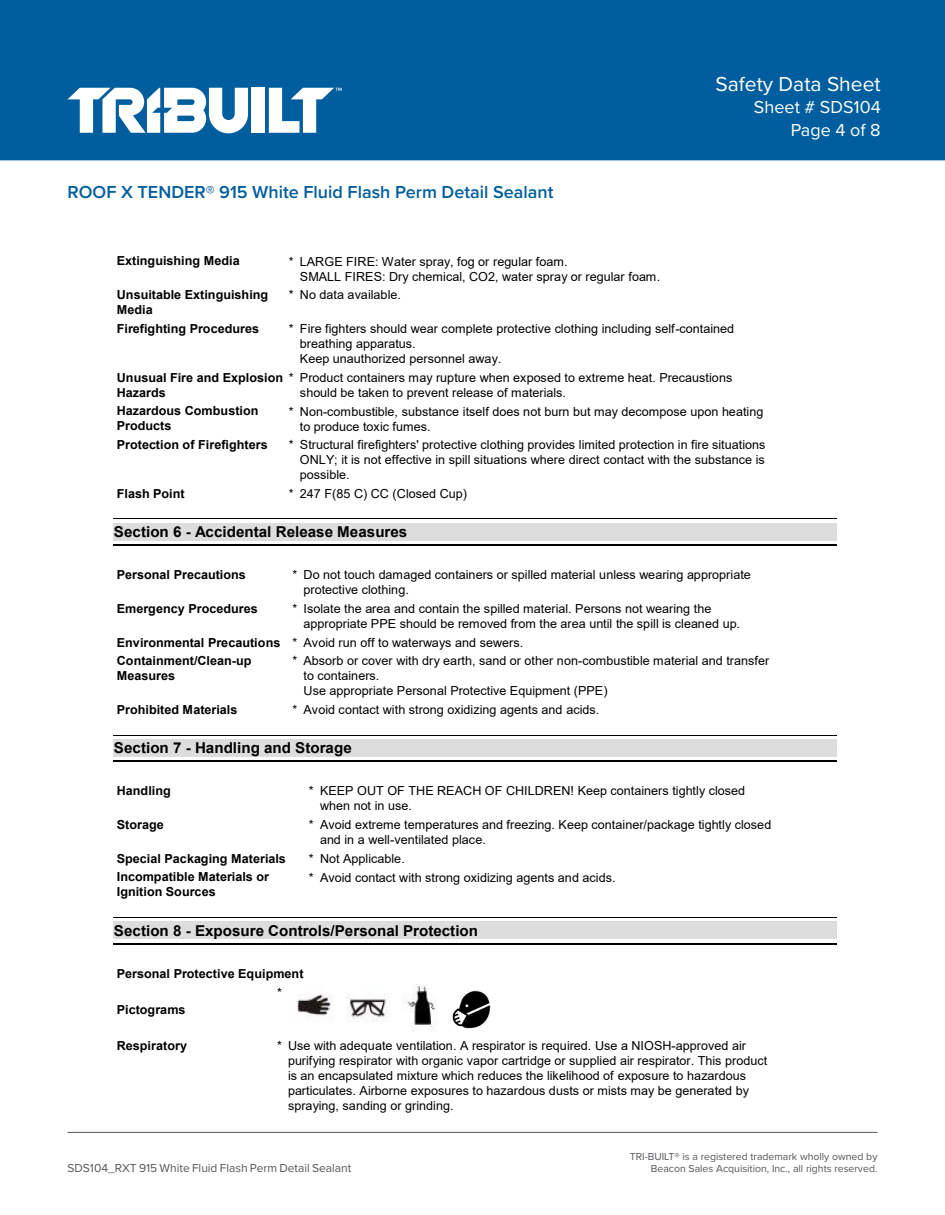
<style>
.page{position:relative;width:945px;height:1215px;background:#fff}
.page>*{position:absolute;margin:0;border:0;box-sizing:border-box;transform-origin:0 0}
.t1{font:21px "Proxima Nova";color:#fff}
.t2{font:600 18px "Proxima Nova";color:#005e9e}
.t3{font:18px/22.5px "Proxima Nova";color:#fff;text-align:right}
.t4{font:700 15px "Arial";color:#000}
.t5{font:12.45px/15px "Arial";color:#000}
.t6{font:700 12.45px/15px "Arial";color:#000}
.t7{font:12px "Proxima Nova";color:#535659}
.t8{font:10.5px/12px "Proxima Nova";color:#535659;text-align:right}
.s1{font-weight:400}
</style>
<div class="page">
<div style="left:113px;top:523px;width:724px;height:17px;background:#ddd"></div>
<hr style="left:113px;top:519px;width:724px;height:1px;background:#000">
<hr style="left:113px;top:544px;width:724px;height:2px;background:#000">
<div style="left:113px;top:739px;width:724px;height:18px;background:#ddd"></div>
<hr style="left:113px;top:735px;width:724px;height:1px;background:#000">
<hr style="left:113px;top:760px;width:724px;height:2px;background:#000">
<div style="left:113px;top:922px;width:724px;height:17px;background:#ddd"></div>
<hr style="left:113px;top:917px;width:724px;height:1px;background:#000">
<hr style="left:113px;top:943px;width:724px;height:2px;background:#000">
<img style="left:297px;top:994px;width:34px;height:22px">
<img style="left:346px;top:994px;width:42px;height:28px">
<img style="left:407px;top:984px;width:29px;height:47px">
<img style="left:452px;top:990px;width:39px;height:39px">
<div style="left:0;top:0;width:945px;height:160px;background:#005e9e"></div>
<hr style="left:68px;top:1132px;width:810px;height:1px;background:#535659">
<div style="left:252px;top:88px;width:13px;height:45px;background:#fff"></div>
<svg style="left:269px;top:88px;width:73px;height:45px"></svg>
<svg style="left:68px;top:88px;width:180px;height:45px"></svg>
<h2 class="t2" style="left:68px;top:179px;width:487px">ROOF X TENDER® 915 White Fluid Flash Perm Detail Sealant</h2>
<h1 class="t1" style="left:716px;top:68px;width:167px">Safety Data Sheet</h1>
<h2 class="t3" style="left:754px;top:95px;width:128px">Sheet # SDS104<br>Page 4 of 8</h2>
<p class="t6" style="left:117px;top:254px;width:124px">Extinguishing Media</p>
<p class="t5" style="left:300px;top:254px;width:362px;text-indent:-11px">* LARGE FIRE: Water spray, fog or regular foam.<br>SMALL FIRES: Dry chemical, CO2, water spray or regular foam.</p>
<p class="t6" style="left:117px;top:287px;width:153px">Unsuitable Extinguishing<br>Media</p>
<p class="t5" style="left:289px;top:287px;width:114px">* No data available.</p>
<p class="t6" style="left:117px;top:321px;width:144px">Firefighting Procedures</p>
<p class="t5" style="left:300px;top:321px;width:436px;text-indent:-11px">* Fire fighters should wear complete protective clothing including self-contained breathing apparatus.<br>Keep unauthorized personnel away.</p>
<p class="t6" style="left:117px;top:370px;width:168px">Unusual Fire and Explosion<br>Hazards</p>
<p class="t5" style="left:300px;top:370px;width:434px;text-indent:-11px">* Product containers may rupture when exposed to extreme heat. Precaustions should be taken to prevent release of materials.</p>
<p class="t6" style="left:117px;top:404px;width:143px">Hazardous Combustion<br>Products</p>
<p class="t5" style="left:300px;top:404px;width:465px;text-indent:-11px">* Non-combustible, substance itself does not burn but may decompose upon heating to produce toxic fumes.</p>
<p class="t6" style="left:117px;top:437px;width:152px">Protection of Firefighters</p>
<p class="t5" style="left:300px;top:437px;width:467px;text-align:justify;text-indent:-11px">* Structural firefighters' protective clothing provides limited protection in fire situations ONLY; it is not effective in spill situations where direct contact with the substance is possible.</p>
<p class="t6" style="left:117px;top:486px;width:69px">Flash Point</p>
<p class="t5" style="left:289px;top:486px;width:180px">* 247 F(85 C) CC (Closed Cup)</p>
<p class="t4" style="left:114px;top:521px;width:295px">Section 6 - Accidental Release Measures</p>
<p class="t6" style="left:117px;top:567px;width:131px">Personal Precautions</p>
<p class="t5" style="left:304px;top:567px;width:449px;text-indent:-11px">* Do not touch damaged containers or spilled material unless wearing appropriate protective clothing.</p>
<p class="t6" style="left:117px;top:601px;width:143px">Emergency Procedures</p>
<p class="t5" style="left:304px;top:601px;width:438px;text-indent:-11px">* Isolate the area and contain the spilled material. Persons not wearing the appropriate PPE should be removed from the area until the spill is cleaned up.</p>
<p class="t6" style="left:117px;top:633px;width:408px;line-height:18.6px">Environmental Precautions <span class="s1">* Avoid run off to waterways and sewers.<br></span>Containment/Clean-up</p>
<p class="t6" style="left:117px;top:669px;width:60px">Measures</p>
<p class="t5" style="left:304px;top:653px;width:467px;text-indent:-11px">* Absorb or cover with dry earth, sand or other non-combustible material and transfer to containers.<br>Use appropriate Personal Protective Equipment (PPE)</p>
<p class="t6" style="left:117px;top:702px;width:122px">Prohibited Materials</p>
<p class="t5" style="left:293px;top:702px;width:308px">* Avoid contact with strong oxidizing agents and acids.</p>
<p class="t4" style="left:114px;top:737px;width:239px">Section 7 - Handling and Storage</p>
<p class="t6" style="left:117px;top:784px;width:55px">Handling</p>
<p class="t5" style="left:320px;top:783px;width:427px;text-indent:-11px">* KEEP OUT OF THE REACH OF CHILDREN! Keep containers tightly closed when not in use.</p>
<p class="t6" style="left:117px;top:817px;width:48px">Storage</p>
<p class="t5" style="left:320px;top:817px;width:453px;text-indent:-11px">* Avoid extreme temperatures and freezing. Keep container/package tightly closed and in a well-ventilated place.</p>
<p class="t6" style="left:117px;top:851px;width:171px">Special Packaging Materials</p>
<p class="t5" style="left:309px;top:851px;width:97px">* Not Applicable.</p>
<p class="t6" style="left:117px;top:870px;width:154px">Incompatible Materials or<br>Ignition Sources</p>
<p class="t5" style="left:309px;top:870px;width:308px">* Avoid contact with strong oxidizing agents and acids.</p>
<p class="t4" style="left:114px;top:920px;width:366px">Section 8 - Exposure Controls/Personal Protection</p>
<p class="t6" style="left:117px;top:966px;width:188px">Personal Protective Equipment</p>
<p class="t6" style="left:117px;top:1002px;width:70px">Pictograms</p>
<p class="t5" style="left:277px;top:985px;width:6px">*</p>
<p class="t6" style="left:117px;top:1038px;width:72px">Respiratory</p>
<p class="t5" style="left:288px;top:1038px;width:481px;text-indent:-11px">* Use with adequate ventilation. A respirator is required. Use a NIOSH-approved air purifying respirator with organic vapor cartridge or supplied air respirator. This product is an encapsulated mixture which reduces the likelihood of exposure to hazardous particulates. Airborne exposures to hazardous dusts or mists may be generated by spraying, sanding or grinding.</p>
<p class="t7" style="left:68px;top:1159px;width:285px">SDS104_RXT 915 White Fluid Flash Perm Detail Sealant</p>
<p class="t8" style="left:630px;top:1150px;width:249px">TRI-BUILT® is a registered trademark wholly owned by<br>Beacon Sales Acquisition, Inc., all rights reserved.</p>
</div>
